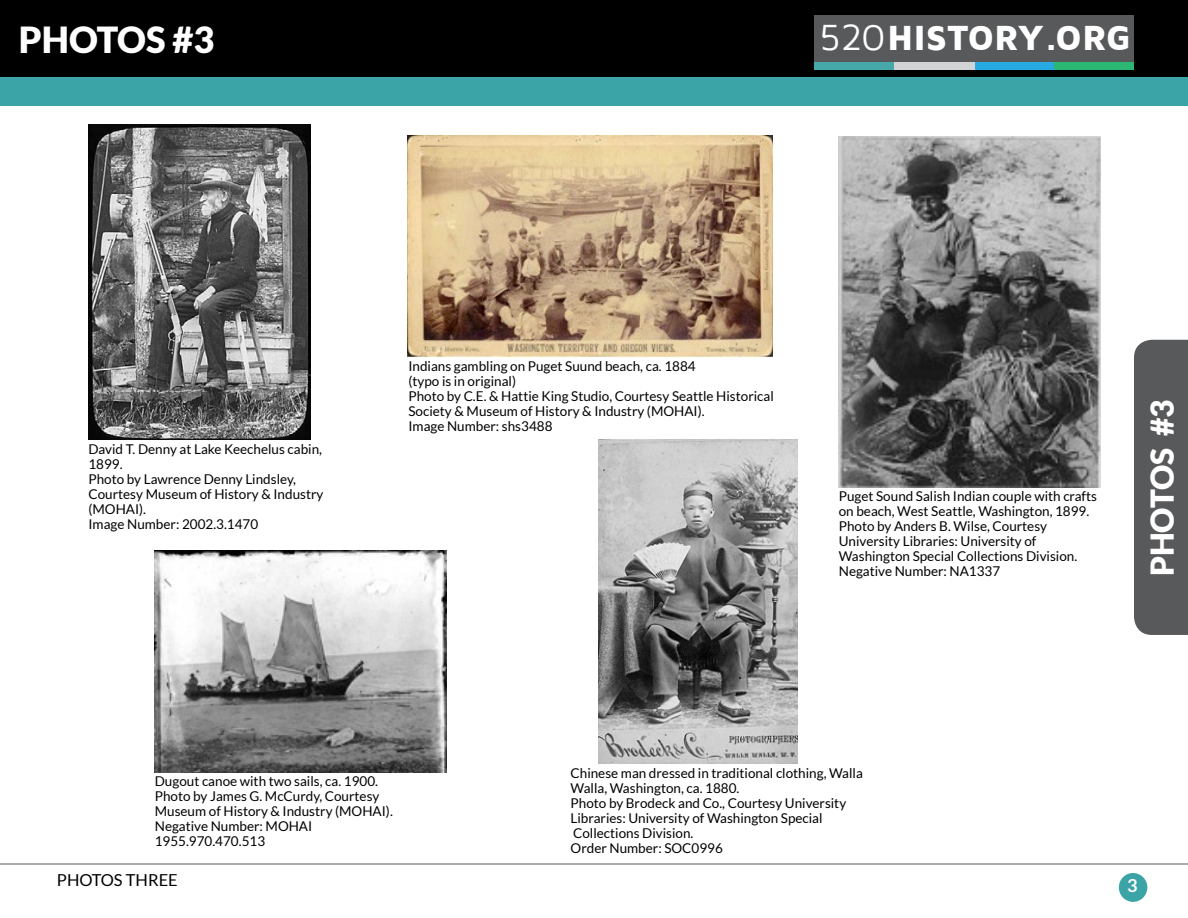
<style>
.page{position:relative;width:1188px;height:918px;background:#fff}
.page>*{position:absolute;margin:0;border:0;box-sizing:border-box;transform-origin:0 0}
.t1{font:900 36px "Lato";color:#fff}
.t2{font:900 35.85px "Maven Pro";color:#fff}
.t3{font:900 31.5px "Lato";color:#fff}
.t4{font:700 18px "Lato";color:#fff}
.t5{font:16.5px "Lato";color:#000}
.t6{font:13.5px/15px "Lato";color:#000}
.s1{font-weight:400;font-size:37.5px}
</style>
<div class="page">
<div style="left:1119px;top:873px;width:28px;height:29px;background:#3ba4a6;border-radius:50%"></div>
<div style="left:1px;top:1px;width:1186px;height:76px;background:#000"></div>
<div style="left:0;top:0;width:1188px;height:77px;border:2px solid #000"></div>
<div style="left:1054px;top:61px;width:80px;height:8px;background:#2bb673"></div>
<div style="left:974px;top:61px;width:80px;height:8px;background:#27aae1"></div>
<div style="left:814px;top:61px;width:80px;height:8px;background:#47a8aa"></div>
<div style="left:894px;top:61px;width:80px;height:8px;background:#d1d3d4"></div>
<div style="left:814px;top:15px;width:320px;height:46px;background:#58595b"></div>
<div style="left:0;top:77px;width:1188px;height:29px;background:#3ba4a6"></div>
<div style="left:1134px;top:340px;width:54px;height:295px;background:#58595b"></div>
<hr style="left:0;top:864px;width:1188px;height:1px;background:#58595b">
<img style="left:839px;top:136px;width:261px;height:351px">
<img style="left:88px;top:125px;width:222px;height:315px">
<img style="left:407px;top:136px;width:365px;height:221px">
<img style="left:155px;top:550px;width:292px;height:222px">
<img style="left:598px;top:440px;width:200px;height:324px">
<h1 class="t1" style="left:19px;top:19px;width:197px">PHOTOS #3</h1>
<h2 class="t2" style="left:819px;top:19px;width:313px"><span class="s1">520</span> HISTORY.ORG</h2>
<p class="t6" style="left:88px;top:441px;width:236px">David T. Denny at Lake Keechelus cabin,<br>1899.<br>Photo by Lawrence Denny Lindsley,<br>Courtesy Museum of History &amp; Industry (MOHAI).<br>Image Number: 2002.3.1470</p>
<p class="t6" style="left:408px;top:359px;width:367px">Indians gambling on Puget Suund beach, ca. 1884<br>(typo is in original)<br>Photo by C.E. &amp; Hattie King Studio, Courtesy Seattle Historical Society &amp; Museum of History &amp; Industry (MOHAI).<br>Image Number: shs3488</p>
<p class="t6" style="left:839px;top:489px;width:260px">Puget Sound Salish Indian couple with crafts on beach, West Seattle, Washington, 1899.<br>Photo by Anders B. Wilse, Courtesy University Libraries: University of Washington Special Collections Division.<br>Negative Number: NA1337</p>
<h3 class="t3" style="left:1144px;top:576px;width:179px;rotate:-90deg">PHOTOS #3</h3>
<p class="t6" style="left:155px;top:774px;width:240px">Dugout canoe with two sails, ca. 1900.<br>Photo by James G. McCurdy, Courtesy<br>Museum of History &amp; Industry (MOHAI).<br>Negative Number: MOHAI<br>1955.970.470.513</p>
<p class="t6" style="left:571px;top:765px;width:294px">Chinese man dressed in traditional clothing, Walla Walla, Washington, ca. 1880.<br>Photo by Brodeck and Co., Courtesy University Libraries: University of Washington Special Collections Division.<br>Order Number: SOC0996</p>
<p class="t5" style="left:57px;top:871px;width:122px">PHOTOS THREE</p>
<h3 class="t4" style="left:1127px;top:875px;width:12px">3</h3>
</div>
